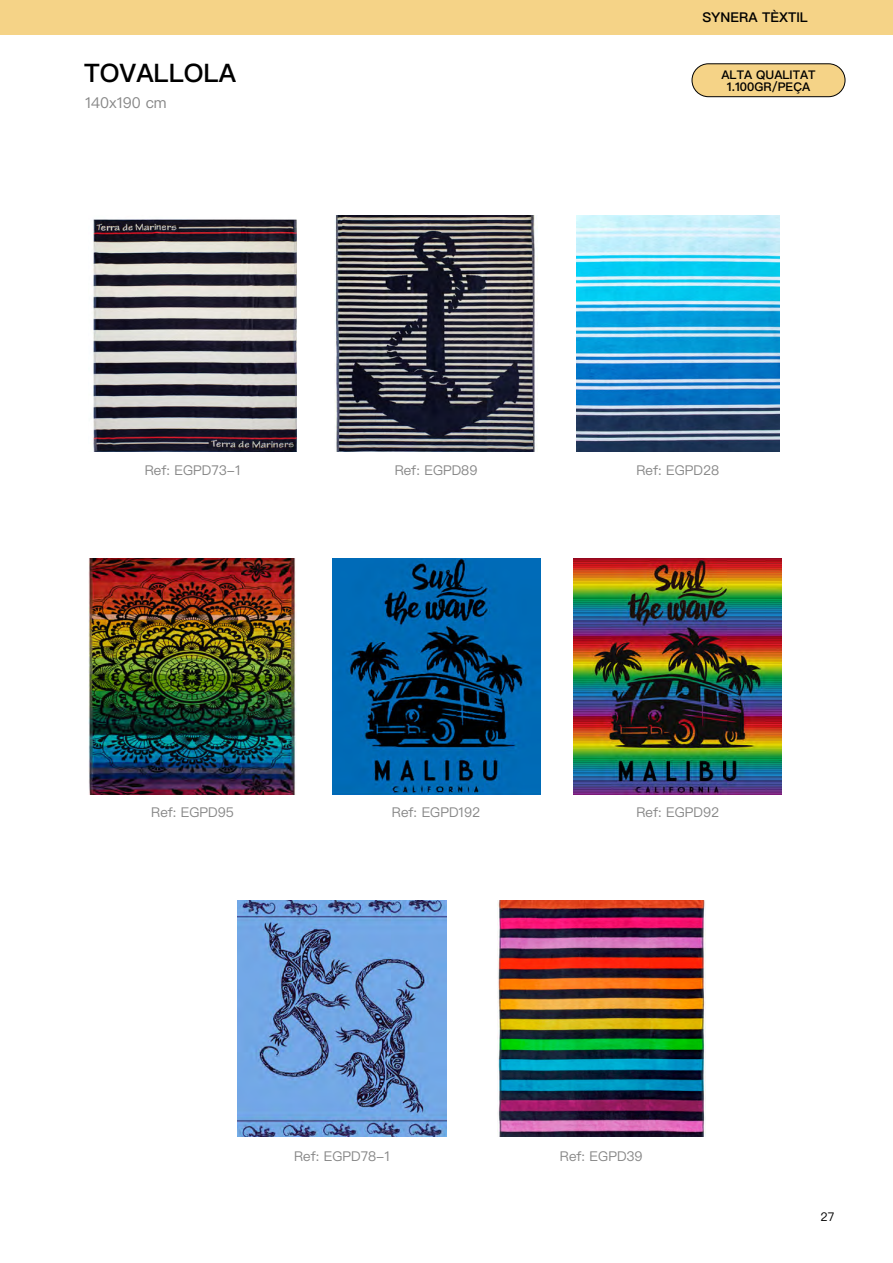
<style>
.page{position:relative;width:893px;height:1263px;background:#fff}
.page>*{position:absolute;margin:0;border:0;box-sizing:border-box;transform-origin:0 0}
.t1{font:600 25.5px "Ping Fang HK";color:#000}
.t2{font:15px "Ping Fang HK";color:#878787}
.t3{font:13.5px "Ping Fang HK";color:#878787}
.t4{font:600 13.5px "Ping Fang HK";color:#000}
.t5{font:600 12px/12px "Ping Fang HK";color:#000;text-align:center}
.t6{font:12px "Ping Fang HK";color:#000}
</style>
<div class="page">
<img style="left:93px;top:219px;width:204px;height:232px">
<img style="left:335px;top:216px;width:200px;height:235px">
<img style="left:576px;top:216px;width:203px;height:235px">
<img style="left:237px;top:900px;width:209px;height:236px">
<img style="left:89px;top:559px;width:207px;height:235px">
<img style="left:574px;top:559px;width:208px;height:235px">
<img style="left:332px;top:559px;width:208px;height:235px">
<img style="left:497px;top:900px;width:208px;height:236px">
<div style="left:692px;top:64px;width:153px;height:33px;background:#f5d387;border-radius:16px"></div>
<div style="left:692px;top:64px;width:153px;height:33px;border:1px solid #000;border-radius:16px"></div>
<div style="left:0;top:0;width:893px;height:35px;background:#f5d387"></div>
<h1 class="t1" style="left:84px;top:58px;width:153px">TOVALLOLA</h1>
<p class="t2" style="left:85px;top:94px;width:83px">140x190 cm</p>
<p class="t4" style="left:702px;top:9px;width:107px">SYNERA TÈXTIL</p>
<p class="t5" style="left:721px;top:68px;width:96px">ALTA QUALITAT<br>1.100GR/PEÇA</p>
<p class="t3" style="left:145px;top:462px;width:97px">Ref: EGPD73-1</p>
<p class="t3" style="left:395px;top:462px;width:84px">Ref: EGPD89</p>
<p class="t3" style="left:636px;top:462px;width:84px">Ref: EGPD28</p>
<p class="t3" style="left:151px;top:804px;width:84px">Ref: EGPD95</p>
<p class="t3" style="left:392px;top:804px;width:90px">Ref: EGPD192</p>
<p class="t3" style="left:636px;top:804px;width:84px">Ref: EGPD92</p>
<p class="t3" style="left:294px;top:1148px;width:97px">Ref: EGPD78-1</p>
<p class="t3" style="left:560px;top:1148px;width:84px">Ref: EGPD39</p>
<p class="t6" style="left:821px;top:1209px;width:15px">27</p>
</div>
